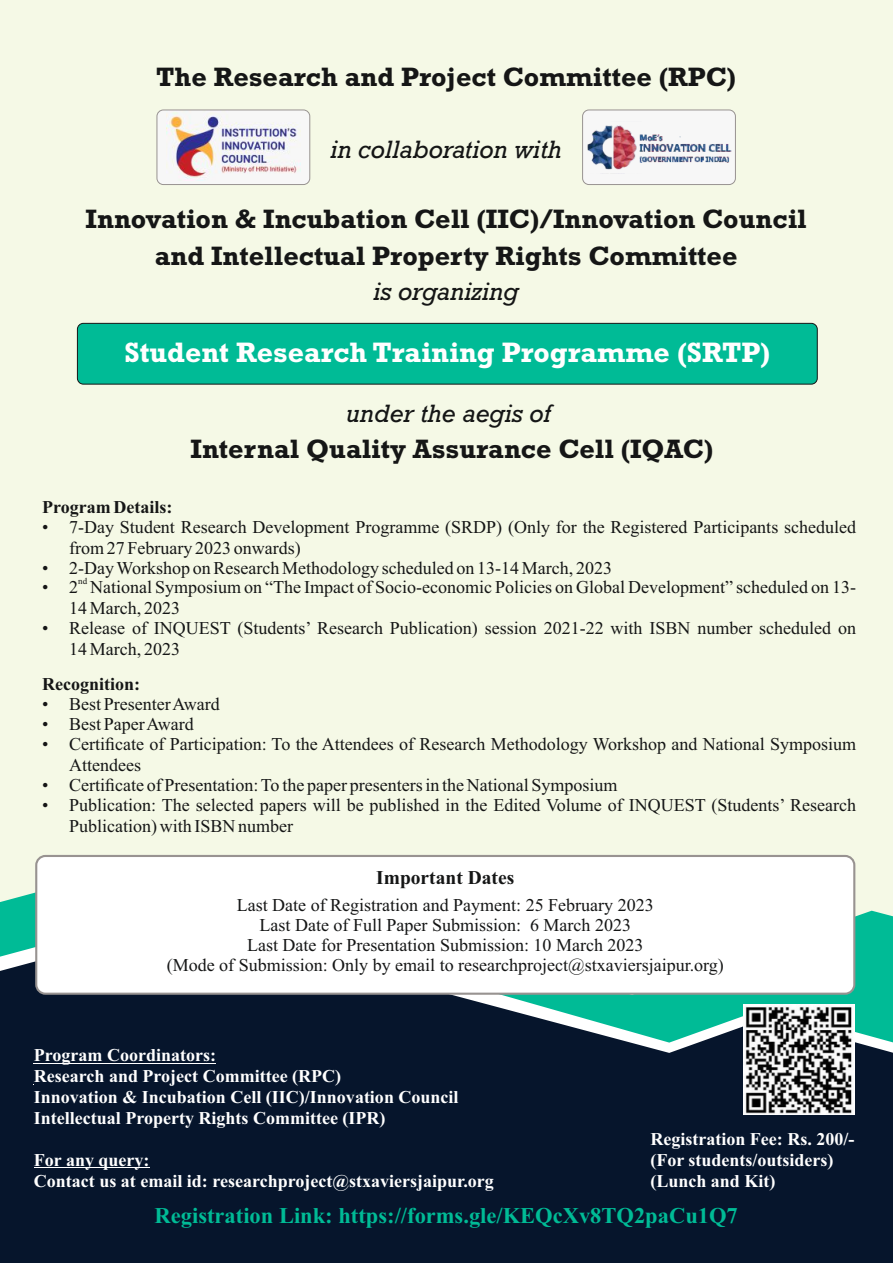
<style>
.page{position:relative;width:893px;height:1263px;background:#fff}
.page>*{position:absolute;margin:0;border:0;box-sizing:border-box;transform-origin:0 0}
.t1{font:700 28.5px "Rockwell";color:#fff}
.t2{font:700 27px/36.5px "Rockwell";color:#151616;text-align:center}
.t3{font:italic 25.5px "Rockwell";color:#151616}
.t4{font:700 22.5px "Times New Roman";color:#00bb96}
.t5{font:700 19.5px "Times New Roman";color:#151616}
.t6{font:18px/21px "Times New Roman";color:#151616}
.t7{font:700 18px/21px "Times New Roman";color:#fff}
.t8{font:700 18px "Times New Roman";color:#151616}
.t9{font:9px "Times New Roman";color:#151616}
</style>
<div class="page">
<div style="left:0;top:0;width:893px;height:863px;background:#f5f9e6"></div>
<svg style="left:0;top:922px;width:893px;height:341px;background:#0a2235"></svg>
<hr style="left:34px;top:1063px;width:182px;height:1px;background:#fff">
<hr style="left:34px;top:1167px;width:116px;height:1px;background:#fff">
<img style="left:743px;top:1005px;width:111px;height:109px">
<div style="left:77px;top:323px;width:740px;height:61px;background:#00bb96;border:1px solid #151616;border-radius:6px"></div>
<div style="left:35px;top:855px;width:820px;height:140px;background:#fff;border:2px solid #989391;border-radius:9px"></div>
<div style="left:157px;top:110px;width:153px;height:75px;background:#f7f7f7;border-radius:6px"></div>
<img style="left:166px;top:112px;width:135px;height:66px">
<div style="left:157px;top:110px;width:153px;height:75px;border:1px solid #989391;border-radius:6px"></div>
<div style="left:583px;top:110px;width:152px;height:75px;background:#f7f7f7;border-radius:6px"></div>
<img style="left:587px;top:125px;width:145px;height:45px">
<div style="left:582px;top:110px;width:154px;height:75px;border:1px solid #989391;border-radius:6px"></div>
<h2 class="t2" style="left:156px;top:62px;width:581px">The Research and Project Committee (RPC)</h2>
<h3 class="t3" style="left:331px;top:140px;width:233px">in collaboration with</h3>
<h2 class="t2" style="left:86px;top:204px;width:723px">Innovation &amp; Incubation Cell (IIC)/Innovation Council and Intellectual Property Rights Committee</h2>
<h3 class="t3" style="left:374px;top:282px;width:147px">is organizing</h3>
<h1 class="t1" style="left:125px;top:342px;width:647px">Student Research Training Programme (SRTP)</h1>
<h3 class="t3" style="left:346px;top:404px;width:206px">under the aegis of</h3>
<h2 class="t2" style="left:191px;top:433px;width:524px">Internal Quality Assurance Cell (IQAC)</h2>
<p class="t8" style="left:42px;top:500px;width:132px">Program Details:</p>
<p class="t6" style="left:69px;top:518px;width:788px;text-indent:-27px">• 7-Day Student Research Development Programme (SRDP) (Only for the Registered Participants scheduled from 27 February 2023 onwards)</p>
<p class="t6" style="left:42px;top:559px;width:571px">• 2-Day Workshop on Research Methodology scheduled on 13-14 March, 2023</p>
<p class="t9" style="left:78px;top:578px;width:10px">nd</p>
<p class="t6" style="left:69px;top:579px;width:788px;text-indent:-27px">• 2 National Symposium on “The Impact of Socio-economic Policies on Global Development” scheduled on 13-<br>14 March, 2023</p>
<p class="t6" style="left:69px;top:619px;width:788px;text-indent:-27px">• Release of INQUEST (Students’ Research Publication) session 2021-22 with ISBN number scheduled on<br>14 March, 2023</p>
<p class="t8" style="left:42px;top:678px;width:99px">Recognition:</p>
<p class="t6" style="left:42px;top:695px;width:179px">• Best Presenter Award</p>
<p class="t6" style="left:42px;top:715px;width:153px">• Best Paper Award</p>
<p class="t6" style="left:69px;top:735px;width:788px;text-indent:-27px">• Certificate of Participation: To the Attendees of Research Methodology Workshop and National Symposium<br>Attendees</p>
<p class="t6" style="left:42px;top:776px;width:577px">• Certificate of Presentation: To the paper presenters in the National Symposium</p>
<p class="t6" style="left:69px;top:796px;width:788px;text-indent:-27px">• Publication: The selected papers will be published in the Edited Volume of INQUEST (Students’ Research<br>Publication) with ISBN number</p>
<p class="t5" style="left:376px;top:870px;width:140px">Important Dates</p>
<p class="t6" style="left:167px;top:897px;width:559px;line-height:20px;text-align:center">Last Date of Registration and Payment: 25 February 2023<br>Last Date of Full Paper Submission: 6 March 2023<br>Last Date for Presentation Submission: 10 March 2023<br>(Mode of Submission: Only by email to researchproject@stxaviersjaipur.org)</p>
<p class="t7" style="left:34px;top:1046px;width:426px">Program Coordinators:<br>Research and Project Committee (RPC)<br>Innovation &amp; Incubation Cell (IIC)/Innovation Council Intellectual Property Rights Committee (IPR)</p>
<p class="t7" style="left:34px;top:1151px;width:461px">For any query:<br>Contact us at email id: researchproject@stxaviersjaipur.org</p>
<p class="t7" style="left:650px;top:1130px;width:205px">Registration Fee: Rs. 200/- (For students/outsiders) (Lunch and Kit)</p>
<p class="t4" style="left:155px;top:1207px;width:585px">Registration Link: https://forms.gle/KEQcXv8TQ2paCu1Q7</p>
</div>
